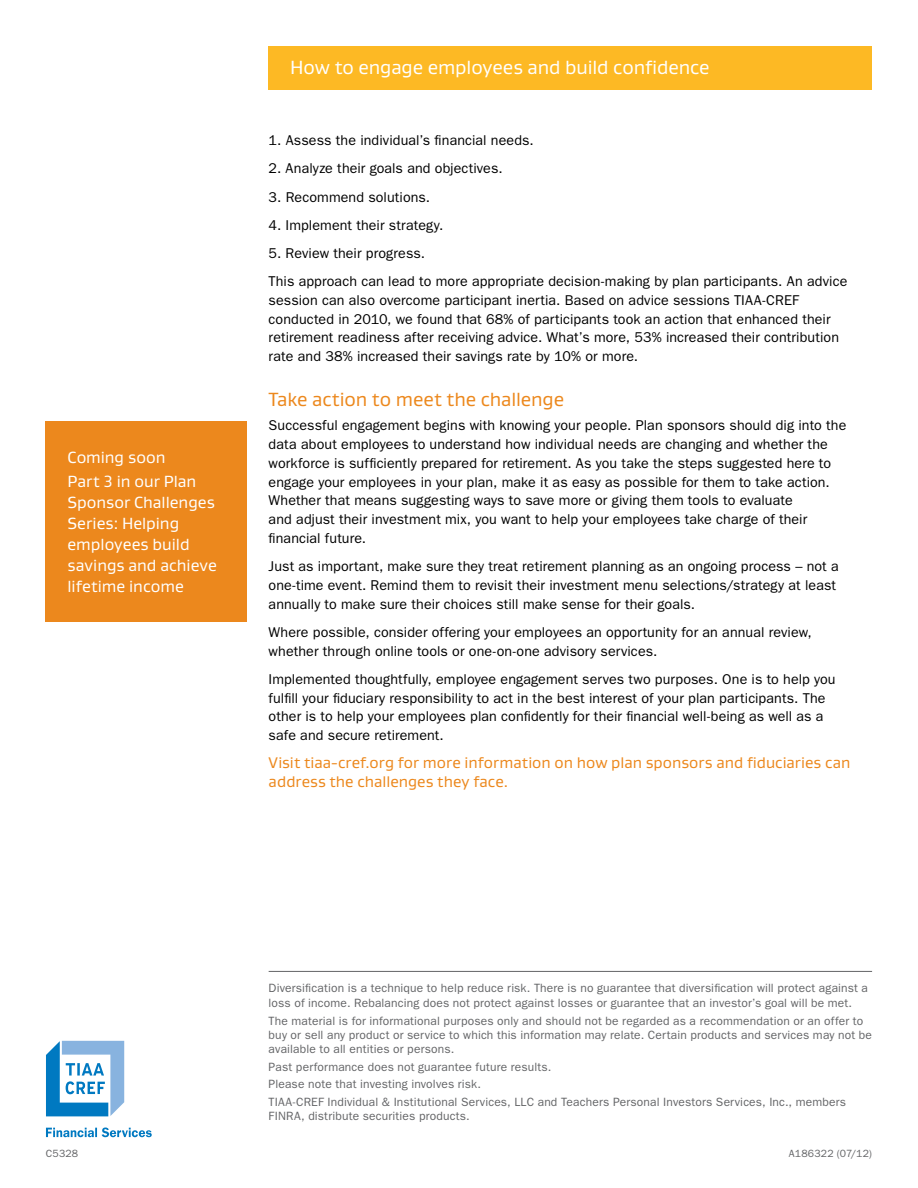
<style>
.page{position:relative;width:918px;height:1188px;background:#fff}
.page>*{position:absolute;margin:0;border:0;box-sizing:border-box;transform-origin:0 0}
.t1{font:19.5px "Gustan";letter-spacing:-.005em;color:#fff}
.t2{font:19.5px "Gustan";letter-spacing:-.005em;color:#ec881d}
.t3{font:16.5px/21px "Gustan";color:#fff}
.t4{font:15.75px/18.8px "Gustan";color:#ec881d}
.t5{font:14.25px/18.8px "ITC Franklin Gothic Std";letter-spacing:.005em;color:#000}
.t6{font:12px/14.2px "ITC Franklin Gothic Std";letter-spacing:.015em;color:#636466}
.t7{font:10.5px "ITC Franklin Gothic Std";letter-spacing:.015em;color:#636466}
</style>
<div class="page">
<svg style="left:46px;top:1040px;width:79px;height:77px"></svg>
<svg style="left:46px;top:1128px;width:106px;height:9px"></svg>
<div style="left:269px;top:46px;width:603px;height:43px;background:#fdb924"></div>
<hr style="left:269px;top:971px;width:603px;height:1px;background:#636466">
<div style="left:46px;top:422px;width:201px;height:200px;background:#ec881d"></div>
<p class="t3" style="left:68px;top:444px;width:130px;line-height:24.3px">Coming soon<br>Part 3 in our Plan</p>
<p class="t3" style="left:68px;top:491px;width:151px">Sponsor Challenges<br>Series: Helping employees build savings and achieve lifetime income</p>
<h1 class="t1" style="left:290px;top:55px;width:421px">How to engage employees and build confidence</h1>
<p class="t5" style="left:269px;top:131px;width:267px">1. Assess the individual’s financial needs.</p>
<p class="t5" style="left:269px;top:159px;width:236px">2. Analyze their goals and objectives.</p>
<p class="t5" style="left:269px;top:188px;width:163px">3. Recommend solutions.</p>
<p class="t5" style="left:269px;top:216px;width:176px">4. Implement their strategy.</p>
<p class="t5" style="left:269px;top:239px;width:580px;line-height:28.2px">5. Review their progress.<br>This approach can lead to more appropriate decision-making by plan participants. An advice</p>
<p class="t5" style="left:269px;top:291px;width:572px">session can also overcome participant inertia. Based on advice sessions TIAA-CREF conducted in 2010, we found that 68% of participants took an action that enhanced their retirement readiness after receiving advice. What’s more, 53% increased their contribution rate and 38% increased their savings rate by 10% or more.</p>
<h1 class="t2" style="left:269px;top:387px;width:297px">Take action to meet the challenge</h1>
<p class="t5" style="left:269px;top:416px;width:579px">Successful engagement begins with knowing your people. Plan sponsors should dig into the data about employees to understand how individual needs are changing and whether the workforce is sufficiently prepared for retirement. As you take the steps suggested here to engage your employees in your plan, make it as easy as possible for them to take action.<br>Whether that means suggesting ways to save more or giving them tools to evaluate<br>and adjust their investment mix, you want to help your employees take charge of their financial future.</p>
<p class="t5" style="left:269px;top:557px;width:572px">Just as important, make sure they treat retirement planning as an ongoing process – not a one-time event. Remind them to revisit their investment menu selections/strategy at least annually to make sure their choices still make sense for their goals.</p>
<p class="t5" style="left:269px;top:623px;width:545px">Where possible, consider offering your employees an opportunity for an annual review, whether through online tools or one-on-one advisory services.</p>
<p class="t5" style="left:269px;top:670px;width:568px">Implemented thoughtfully, employee engagement serves two purposes. One is to help you fulfill your fiduciary responsibility to act in the best interest of your plan participants. The other is to help your employees plan confidently for their financial well-being as well as a safe and secure retirement.</p>
<p class="t4" style="left:269px;top:753px;width:583px">Visit tiaa-cref.org for more information on how plan sponsors and fiduciaries can address the challenges they face.</p>
<p class="t6" style="left:269px;top:981px;width:601px;line-height:15px">Diversification is a technique to help reduce risk. There is no guarantee that diversification will protect against a loss of income. Rebalancing does not protect against losses or guarantee that an investor’s goal will be met.</p>
<p class="t6" style="left:269px;top:1013px;width:605px">The material is for informational purposes only and should not be regarded as a recommendation or an offer to buy or sell any product or service to which this information may relate. Certain products and services may not be available to all entities or persons.</p>
<p class="t6" style="left:269px;top:1058px;width:579px;line-height:17.5px">Past performance does not guarantee future results.<br>Please note that investing involves risk.<br>TIAA-CREF Individual &amp; Institutional Services, LLC and Teachers Personal Investors Services, Inc., members</p>
<p class="t6" style="left:269px;top:1109px;width:203px">FINRA, distribute securities products.</p>
<p class="t7" style="left:46px;top:1147px;width:34px">C5328</p>
<p class="t7" style="left:789px;top:1147px;width:85px">A186322 (07/12)</p>
</div>
